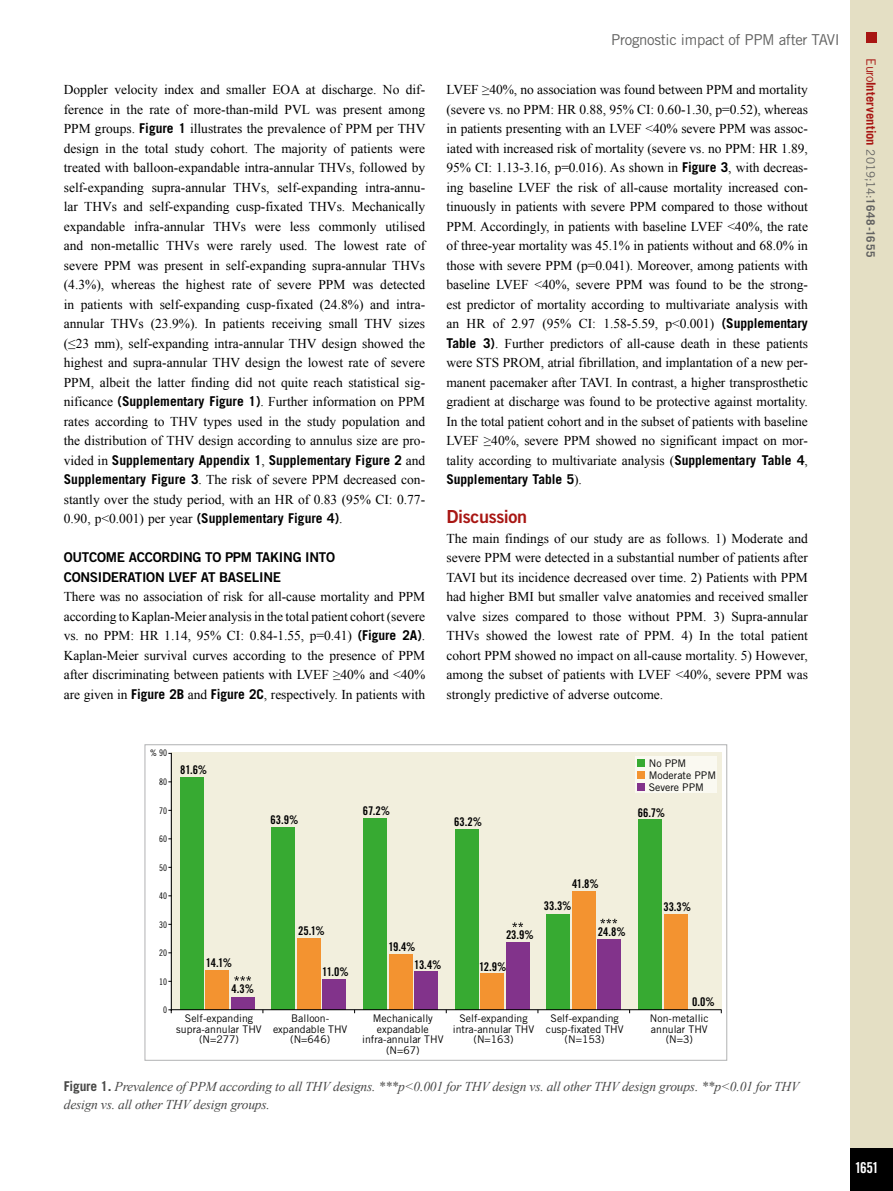
<style>
.page{position:relative;width:893px;height:1191px;background:#fff}
.page>*{position:absolute;margin:0;border:0;box-sizing:border-box;transform-origin:0 0}
.t1{font:18px "Trade Gothic LT Std Bd 2";letter-spacing:-.02em;color:#a81613}
.t2{font:15px "Trade Gothic LT Std";letter-spacing:-.02em;color:#626261}
.t3{font:15px "Trade Gothic LT Std Bd Cn 20";color:#fff}
.t4{font:13.5px/19.5px "Times New Roman";color:#000;text-align:justify}
.t5{font:italic 13.5px/18px "Times New Roman";letter-spacing:-.015em;color:#484847}
.t6{font:700 13.5px "Trade Gothic LT Std";color:#000}
.t7{font:13.5px/19.5px "Trade Gothic LT Std Bd 2";letter-spacing:-.02em;color:#000}
.t8{font:700 12.75px "Trade Gothic LT Std";letter-spacing:.005em;color:#a81613}
.t9{font:12px/17.7px "Trade Gothic LT Std Bd Cn 20";letter-spacing:-.01em;color:#000}
.t10{font:10.5px/10.5px "Trade Gothic LT Std";color:#000;text-align:center}
.t11{font:9px "Trade Gothic LT Std Cn 18";color:#000}
.s1{font-family:"Trade Gothic LT Std";font-weight:700}
.s2{font-family:"Times New Roman";font-weight:400}
.s3{font-family:"Trade Gothic LT Std";font-weight:700;font-style:normal}
.s4{font-weight:400}
.s5{font-weight:400;font-size:11.7px;color:#626261}
.s6{font-size:11.7px;color:#626261}
</style>
<div class="page">
<div style="left:850px;top:0;width:43px;height:1191px;background:#e4dfc4"></div>
<div style="left:850px;top:1148px;width:43px;height:43px;background:#000"></div>
<div style="left:866px;top:32px;width:11px;height:10px;background:#a81613"></div>
<svg style="left:170px;top:752px;width:552px;height:258px;background:#cbd4ae"></svg>
<svg style="left:168px;top:1009px;width:4px;height:4px"></svg>
<svg style="left:234px;top:976px;width:17px;height:4px"></svg>
<div style="left:638px;top:759px;width:7px;height:7px;background:#37aa32"></div>
<div style="left:638px;top:771px;width:7px;height:7px;background:#f39330"></div>
<div style="left:638px;top:783px;width:7px;height:7px;background:#82338b"></div>
<svg style="left:512px;top:922px;width:11px;height:5px"></svg>
<svg style="left:600px;top:918px;width:17px;height:5px"></svg>
<p class="t4" style="left:64px;top:80px;width:363px">Doppler velocity index and smaller EOA at discharge. No dif&shy;ference in the rate of more-than-mild PVL was present among PPM groups. <span class="s1">Figure 1</span> illustrates the prevalence of PPM per THV design in the total study cohort. The majority of patients were treated with balloon-expandable intra-annular THVs, followed by self-expanding supra-annular THVs, self-expanding intra-annu&shy;lar THVs and self-expanding cusp-fixated THVs. Mechanically expandable infra-annular THVs were less commonly utilised and non-metallic THVs were rarely used. The lowest rate of severe PPM was present in self-expanding supra-annular THVs (4.3%), whereas the highest rate of severe PPM was detected in patients with self-expanding cusp-fixated (24.8%) and intra&shy;annular THVs (23.9%). In patients receiving small THV sizes (≤23 mm), self-expanding intra-annular THV design showed the highest and supra-annular THV design the lowest rate of severe PPM, albeit the latter finding did not quite reach statistical sig&shy;nificance <span class="s1">(Supplementary Figure 1)</span>. Further information on PPM rates according to THV types used in the study population and the distribution of THV design according to annulus size are pro-</p>
<p class="t6" style="left:64px;top:452px;width:363px"><span class="s2">vided in</span> Supplementary Appendix 1<span class="s2">,</span> Supplementary Figure 2 <span class="s2">and</span></p>
<p class="t4" style="left:64px;top:470px;width:363px"><span class="s1">Supplementary Figure 3</span>. The risk of severe PPM decreased con&shy;stantly over the study period, with an HR of 0.83 (95% CI: 0.77-</p>
<p class="t6" style="left:64px;top:510px;width:280px"><span class="s2">0.90, p&lt;0.001) per year</span> (Supplementary Figure 4)<span class="s2">.</span></p>
<p class="t7" style="left:64px;top:547px;width:273px">OUTCOME ACCORDING TO PPM TAKING INTO<br>CONSIDERATION LVEF AT BASELINE</p>
<p class="t4" style="left:64px;top:587px;width:363px">There was no association of risk for all-cause mortality and PPM according to Kaplan-Meier analysis in the total patient cohort (severe vs. no PPM: HR 1.14, 95% CI: 0.84-1.55, p=0.41) <span class="s1">(Figure 2A)</span>.<br>Kaplan-Meier survival curves according to the presence of PPM after discriminating between patients with LVEF ≥40% and &lt;40% are given in <span class="s1">Figure 2B</span> and <span class="s1">Figure 2C</span>, respectively. In patients with</p>
<p class="t2" style="left:611px;top:30px;width:230px">Prognostic impact of PPM after TAVI</p>
<p class="t4" style="left:446px;top:80px;width:363px">LVEF ≥40%, no association was found between PPM and mortality (severe vs. no PPM: HR 0.88, 95% CI: 0.60-1.30, p=0.52), whereas in patients presenting with an LVEF &lt;40% severe PPM was assoc&shy;iated with increased risk of mortality (severe vs. no PPM: HR 1.89, 95% CI: 1.13-3.16, p=0.016). As shown in <span class="s1">Figure 3</span>, with decreas&shy;ing baseline LVEF the risk of all-cause mortality increased con&shy;tinuously in patients with severe PPM compared to those without PPM. Accordingly, in patients with baseline LVEF &lt;40%, the rate of three-year mortality was 45.1% in patients without and 68.0% in those with severe PPM (p=0.041). Moreover, among patients with baseline LVEF &lt;40%, severe PPM was found to be the strong&shy;est predictor of mortality according to multivariate analysis with an HR of 2.97 (95% CI: 1.58-5.59, p&lt;0.001) <span class="s1">(Supplementary Table 3)</span>. Further predictors of all-cause death in these patients were STS PROM, atrial fibrillation, and implantation of a new per&shy;manent pacemaker after TAVI. In contrast, a higher transprosthetic gradient at discharge was found to be protective against mortality.<br>In the total patient cohort and in the subset of patients with baseline LVEF ≥40%, severe PPM showed no significant impact on mor&shy;tality according to multivariate analysis (<span class="s1">Supplementary Table 4</span>,</p>
<p class="t6" style="left:446px;top:471px;width:137px">Supplementary Table 5<span class="s2">).</span></p>
<h1 class="t1" style="left:446px;top:506px;width:82px">Discussion</h1>
<p class="t4" style="left:446px;top:528px;width:363px">The main findings of our study are as follows. 1) Moderate and severe PPM were detected in a substantial number of patients after TAVI but its incidence decreased over time. 2) Patients with PPM had higher BMI but smaller valve anatomies and received smaller valve sizes compared to those without PPM. 3) Supra-annular THVs showed the lowest rate of PPM. 4) In the total patient cohort PPM showed no impact on all-cause mortality. 5) However, among the subset of patients with LVEF &lt;40%, severe PPM was strongly predictive of adverse outcome.</p>
<p class="t11" style="left:150px;top:748px;width:18px">% 90</p>
<p class="t11" style="left:159px;top:776px;width:9px">80</p>
<p class="t11" style="left:159px;top:805px;width:9px">70</p>
<p class="t11" style="left:159px;top:833px;width:9px">60</p>
<p class="t11" style="left:159px;top:862px;width:9px">50</p>
<p class="t11" style="left:159px;top:890px;width:9px">40</p>
<p class="t11" style="left:159px;top:919px;width:9px">30</p>
<p class="t11" style="left:159px;top:947px;width:9px">20</p>
<p class="t11" style="left:159px;top:976px;width:9px">10</p>
<p class="t11" style="left:163px;top:1004px;width:5px">0</p>
<p class="t9" style="left:180px;top:761px;width:29px">81.6%</p>
<p class="t9" style="left:270px;top:810px;width:29px">63.9%</p>
<p class="t9" style="left:363px;top:801px;width:29px">67.2%</p>
<p class="t9" style="left:454px;top:813px;width:29px">63.2%</p>
<p class="t10" style="left:649px;top:757px;width:69px;line-height:12px;text-align:left">No PPM<br>Moderate PPM<br>Severe PPM</p>
<p class="t9" style="left:638px;top:803px;width:29px">66.7%</p>
<p class="t9" style="left:206px;top:953px;width:28px">14.1%</p>
<p class="t9" style="left:232px;top:980px;width:24px">4.3%</p>
<p class="t9" style="left:298px;top:921px;width:28px">25.1%</p>
<p class="t9" style="left:322px;top:962px;width:28px">11.0%</p>
<p class="t9" style="left:414px;top:937px;width:29px;text-indent:-26px">19.4%<br>13.4%</p>
<p class="t9" style="left:506px;top:925px;width:29px">23.9%</p>
<p class="t9" style="left:479px;top:957px;width:29px">12.9%</p>
<p class="t9" style="left:572px;top:874px;width:28px">41.8%</p>
<p class="t9" style="left:544px;top:896px;width:29px">33.3%</p>
<p class="t9" style="left:598px;top:922px;width:29px">24.8%</p>
<p class="t9" style="left:663px;top:897px;width:29px">33.3%</p>
<p class="t9" style="left:692px;top:993px;width:24px">0.0%</p>
<p class="t10" style="left:176px;top:1013px;width:87px">Self-expanding supra-annular THV (N=277)</p>
<p class="t10" style="left:273px;top:1013px;width:76px">Balloon&shy;expandable THV (N=646)</p>
<p class="t10" style="left:362px;top:1013px;width:83px">Mechanically expandable infra-annular THV (N=67)</p>
<p class="t10" style="left:453px;top:1013px;width:83px">Self-expanding intra-annular THV (N=163)</p>
<p class="t10" style="left:546px;top:1013px;width:79px">Self-expanding cusp-fixated THV (N=153)</p>
<p class="t10" style="left:650px;top:1013px;width:60px">Non-metallic annular THV (N=3)</p>
<p class="t5" style="left:64px;top:1077px;width:737px"><span class="s3">Figure 1.</span> Prevalence of PPM according to all THV designs. ***p&lt;0.001 for THV design vs. all other THV design groups. **p&lt;0.01 for THV design vs. all other THV design groups.</p>
<p class="t8" style="left:879px;top:58px;width:200px;rotate:90deg"><span class="s4">Euro</span>Intervention <span class="s5">2019;14:</span><span class="s6">1648-1655</span></p>
<p class="t3" style="left:855px;top:1158px;width:26px">1651</p>
</div>
